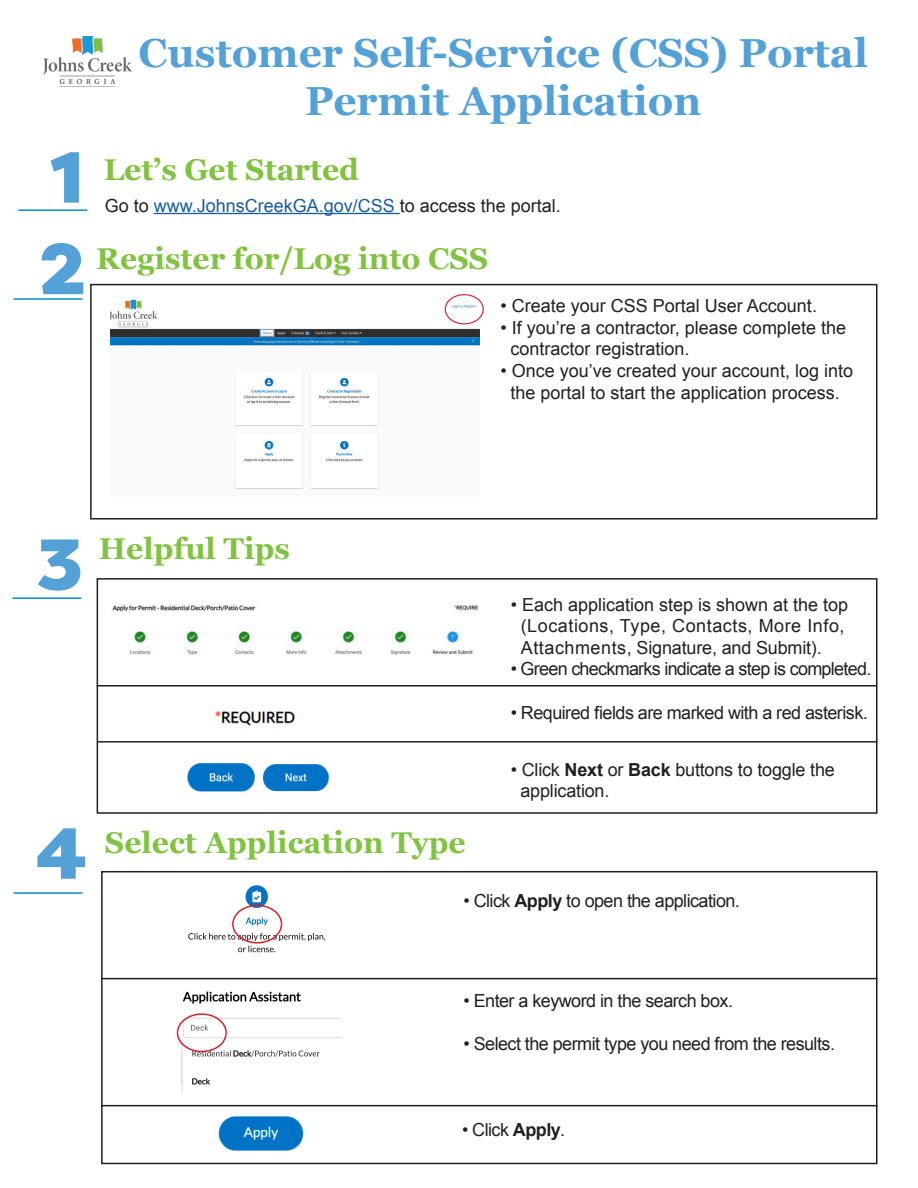
<style>
.page{position:relative;width:918px;height:1188px;background:#fff}
.page>*{position:absolute;margin:0;border:0;box-sizing:border-box;transform-origin:0 0}
.t1{font:900 72px "Filson Pro";color:#54a1d8}
.t2{font:700 40.5px "Georgia";color:#54a1d8}
.t3{font:700 30px "Georgia";color:#81c340}
.t4{font:18px/21.6px "Arial";color:#231f20}
.t5{font:18px "Arial";letter-spacing:-.03em;color:#231f20}
.t6{font:18px "Arial";color:#175d9e}
.t7{font:18px "Arial";letter-spacing:-.04em;color:#231f20}
.s1{color:#231f20}
.s2{font-weight:700}
</style>
<div class="page">
<img style="left:43px;top:36px;width:89px;height:49px">
<hr style="left:154px;top:213px;width:246px;height:1px;background:#175d9e">
<hr style="left:18px;top:209px;width:69px;height:2px;background:#0c8bce">
<hr style="left:14px;top:298px;width:69px;height:2px;background:#0c8bce">
<hr style="left:12px;top:597px;width:69px;height:2px;background:#0c8bce">
<hr style="left:14px;top:892px;width:69px;height:2px;background:#0c8bce">
<img style="left:188px;top:885px;width:138px;height:68px">
<img style="left:177px;top:991px;width:163px;height:102px">
<div style="left:101px;top:871px;width:777px;height:293px;border:2px solid #231f20"></div>
<hr style="left:101px;top:978px;width:776px;height:1px;background:#231f20">
<div style="left:232px;top:905px;width:50px;height:39px;border:2px solid #d1232a;border-radius:50%"></div>
<div style="left:177px;top:1013px;width:50px;height:39px;border:2px solid #d1232a;border-radius:50%"></div>
<img style="left:112px;top:604px;width:367px;height:51px">
<div style="left:97px;top:578px;width:781px;height:236px;border:2px solid #231f20"></div>
<hr style="left:97px;top:685px;width:780px;height:1px;background:#231f20">
<img style="left:215px;top:711px;width:80px;height:15px">
<img style="left:187px;top:763px;width:142px;height:29px">
<hr style="left:97px;top:741px;width:781px;height:2px;background:#231f20">
<div style="left:90px;top:284px;width:788px;height:236px;border:2px solid #231f20"></div>
<img style="left:218px;top:1116px;width:86px;height:35px">
<hr style="left:101px;top:1105px;width:776px;height:1px;background:#231f20">
<img style="left:111px;top:298px;width:369px;height:191px">
<div style="left:445px;top:294px;width:39px;height:30px;border:1px solid #d1232a;border-radius:50%"></div>
<p class="t1" style="left:50px;top:132px;width:34px">1</p>
<p class="t1" style="left:39px;top:224px;width:48px">2</p>
<p class="t2" style="left:139px;top:22px;width:731px">Customer Self-Service (CSS) Portal</p>
<p class="t2" style="left:305px;top:71px;width:398px">Permit Application</p>
<p class="t3" style="left:104px;top:147px;width:257px">Let’s Get Started</p>
<p class="t6" style="left:105px;top:193px;width:458px"><span class="s1">Go to</span> www.JohnsCreekGA.gov/CSS <span class="s1">to access the portal.</span></p>
<p class="t3" style="left:96px;top:236px;width:394px">Register for/Log into CSS</p>
<p class="t4" style="left:501px;top:295px;width:318px">• Create your CSS Portal User Account.</p>
<p class="t4" style="left:511px;top:317px;width:337px;text-indent:-10px">• If you’re a contractor, please complete the contractor registration.</p>
<p class="t4" style="left:501px;top:360px;width:354px;text-align:center">• Once you’ve created your account, log into the portal to start the application process.</p>
<p class="t1" style="left:37px;top:520px;width:48px">3</p>
<p class="t3" style="left:99px;top:526px;width:192px">Helpful Tips</p>
<p class="t4" style="left:521px;top:594px;width:329px;text-indent:-10px">• Each application step is shown at the top (Locations, Type, Contacts, More Info,<br>Attachments, Signature, and Submit).</p>
<p class="t7" style="left:511px;top:657px;width:362px">• Green checkmarks indicate a step is completed.</p>
<p class="t5" style="left:511px;top:701px;width:359px">• Required fields are marked with a red asterisk.</p>
<p class="t4" style="left:520px;top:759px;width:316px;text-indent:-10px">• Click <span class="s2">Next</span> or <span class="s2">Back</span> buttons to toggle the application.</p>
<p class="t1" style="left:36px;top:809px;width:52px">4</p>
<p class="t3" style="left:105px;top:820px;width:362px">Select Application Type</p>
<p class="t5" style="left:464px;top:889px;width:278px">• Click <span class="s2">Apply</span> to open the application.</p>
<p class="t5" style="left:464px;top:989px;width:271px">• Enter a keyword in the search box.</p>
<p class="t5" style="left:464px;top:1032px;width:373px">• Select the permit type you need from the results.</p>
<p class="t4" style="left:462px;top:1119px;width:105px">• Click <span class="s2">Apply</span>.</p>
</div>
